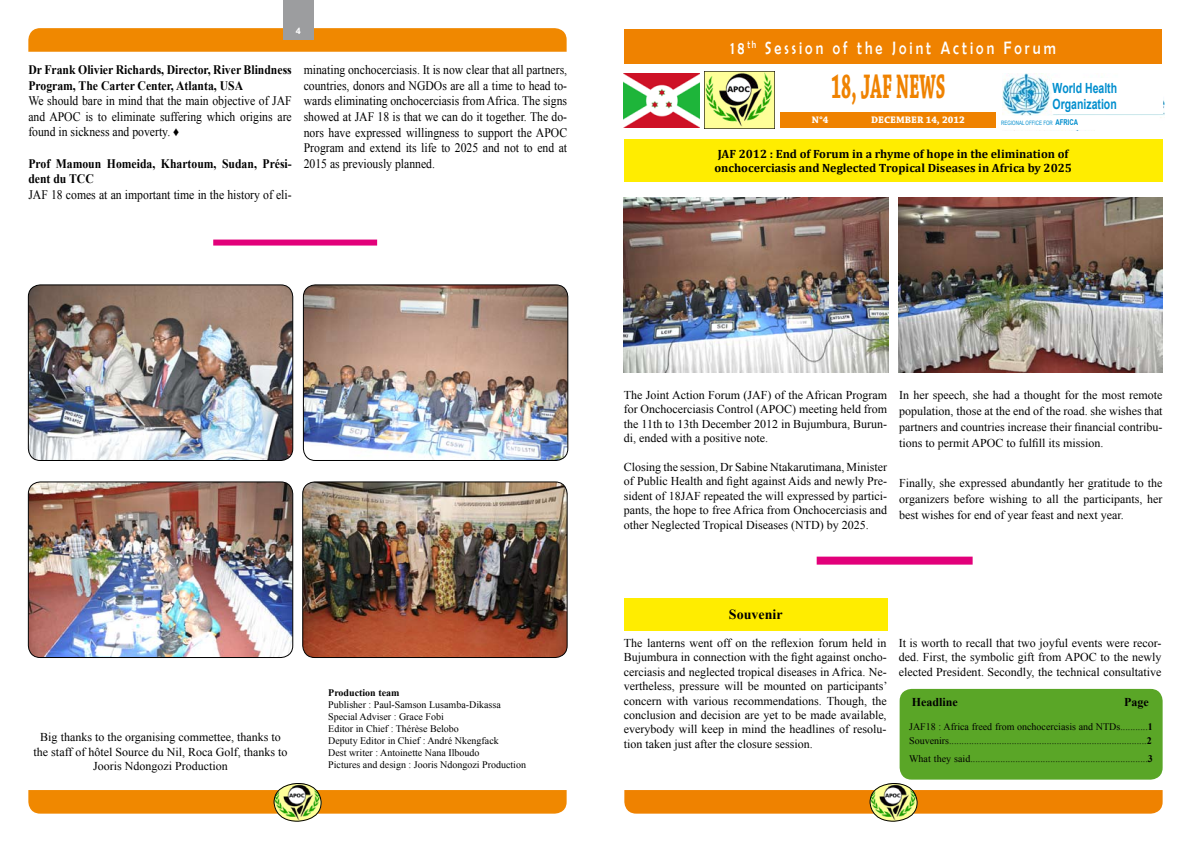
<style>
.page{position:relative;width:1191px;height:842px;background:#fff}
.page>*{position:absolute;margin:0;border:0;box-sizing:border-box;transform-origin:0 0}
.t1{font:700 36px "Chaparral Pro";color:#ef8200;scale:.5 1}
.t2{font:18px "Berlin Sans FB";letter-spacing:.21em;color:#fff;scale:.8 1}
.t3{font:700 14px/16.8px "Arial";color:#008ece;scale:.75 1}
.t4{font:700 14px "Times New Roman";color:#000}
.t5{font:13px/15.6px "Times New Roman";color:#000;text-align:justify;scale:.9 1}
.t6{font:700 13px/15.6px "Times New Roman";color:#000;scale:.9 1}
.t7{font:12px/14.4px "Times New Roman";color:#000;text-align:justify}
.t8{font:700 12px/14.4px "Cambria";color:#000}
.t9{font:700 12px "Times New Roman";color:#000}
.t10{font:10px/12px "Times New Roman";color:#000}
.t11{font:700 10px "Chaparral Pro";color:#fff}
.t12{font:700 10px "Times New Roman";color:#000}
.t13{font:700 9px "Arial";color:#fff}
.t14{font:6px "Arial";color:#008ece;scale:.75 1}
.s1{font-weight:700;font-size:8px}
.s2{font-weight:700}
</style>
<div class="page">
<img style="left:704px;top:72px;width:71px;height:56px">
<img style="left:624px;top:73px;width:75px;height:55px">
<svg style="left:624px;top:790px;width:538px;height:24px;background:#ef8405"></svg>
<img style="left:869px;top:783px;width:48px;height:38px">
<div style="left:869px;top:783px;width:48px;height:38px;border:1px solid #000;border-radius:50%"></div>
<svg style="left:28px;top:790px;width:538px;height:24px;background:#f08a05"></svg>
<img style="left:274px;top:783px;width:47px;height:38px">
<div style="left:274px;top:783px;width:47px;height:38px;border:1px solid #000;border-radius:50%"></div>
<svg style="left:28px;top:28px;width:538px;height:24px;background:#f08a05"></svg>
<div style="left:283px;top:0;width:30px;height:40px;background:#9c9d9f"></div>
<div style="left:816px;top:557px;width:156px;height:8px;background:#e2007a"></div>
<div style="left:624px;top:598px;width:263px;height:32px;background:#ffed00"></div>
<div style="left:899px;top:689px;width:263px;height:91px;background:#5aa627;border-radius:12px"></div>
<img style="left:624px;top:197px;width:264px;height:176px">
<img style="left:28px;top:285px;width:265px;height:175px">
<div style="left:28px;top:285px;width:265px;height:176px;border:1px solid #000;border-radius:12px"></div>
<img style="left:28px;top:482px;width:265px;height:175px">
<div style="left:28px;top:482px;width:265px;height:176px;border:1px solid #000;border-radius:12px"></div>
<img style="left:303px;top:482px;width:264px;height:175px">
<div style="left:302px;top:482px;width:265px;height:176px;border:1px solid #000;border-radius:12px"></div>
<img style="left:303px;top:285px;width:265px;height:175px">
<div style="left:303px;top:285px;width:265px;height:176px;border:1px solid #000;border-radius:12px"></div>
<img style="left:898px;top:197px;width:264px;height:176px">
<div style="left:213px;top:240px;width:164px;height:6px;background:#e2007a"></div>
<div style="left:624px;top:29px;width:538px;height:34px;background:#ef8200"></div>
<div style="left:624px;top:139px;width:538px;height:43px;background:#ffed00"></div>
<div style="left:780px;top:112px;width:216px;height:15px;background:#ef8200"></div>
<img style="left:1002px;top:73px;width:162px;height:45px">
<svg style="left:1002px;top:116px;width:157px;height:2px"></svg>
<div style="left:1052px;top:78px;width:110px;height:36px;background:#fff"></div>
<p class="t13" style="left:296px;top:25px;width:7px">4</p>
<p class="t6" style="left:28px;top:62px;width:294px">Dr Frank Olivier Richards, Director, River Blindness<br>Program, The Carter Center, Atlanta, USA</p>
<p class="t5" style="left:28px;top:93px;width:294px">We should bare in mind that the main objective of JAF and APOC is to eliminate suffering which origins are found in sickness and poverty. ♦</p>
<p class="t6" style="left:28px;top:155px;width:294px">Prof Mamoun Homeida, Khartoum, Sudan, Prési&shy;dent du TCC</p>
<p class="t5" style="left:28px;top:186px;width:294px">JAF 18 comes at an important time in the history of eli-</p>
<p class="t5" style="left:304px;top:62px;width:294px">minating onchocerciasis. It is now clear that all partners, countries, donors and NGDOs are all a time to head to&shy;wards eliminating onchocerciasis from Africa. The signs showed at JAF 18 is that we can do it together. The do&shy;nors have expressed willingness to support the APOC Program and extend its life to 2025 and not to end at 2015 as previously planned.</p>
<h2 class="t2" style="left:730px;top:38px;width:408px">18 <sup>th</sup> Session of the Joint Action Forum</h2>
<h1 class="t1" style="left:831px;top:65px;width:230px">18, JAF NEWS</h1>
<p class="t3" style="left:1052px;top:80px;width:88px">World Health<br>Organization</p>
<p class="t11" style="left:812px;top:114px;width:18px">N°4</p>
<p class="t11" style="left:871px;top:114px;width:95px">DECEMBER 14, 2012</p>
<p class="t14" style="left:1001px;top:118px;width:104px">REGIONAL OFFICE FOR <span class="s1">AFRICA</span></p>
<p class="t8" style="left:714px;top:146px;width:359px">JAF 2012 : End of Forum in a rhyme of hope in the elimination of onchocerciasis and Neglected Tropical Diseases in Africa by 2025</p>
<p class="t7" style="left:34px;top:730px;width:255px;text-align:center">Big thanks to the organising commettee, thanks to the staff of hôtel Source du Nil, Roca Golf, thanks to<br>Jooris Ndongozi Production</p>
<p class="t12" style="left:328px;top:685px;width:73px">Production team</p>
<p class="t10" style="left:328px;top:698px;width:199px">Publisher : Paul-Samson Lusamba-Dikassa Special Adviser : Grace Fobi<br>Editor in Chief : Thérèse Belobo<br>Deputy Editor in Chief : André Nkengfack<br>Dest writer : Antoinette Nana Ilboudo<br>Pictures and design : Jooris Ndongozi Production</p>
<p class="t7" style="left:624px;top:388px;width:265px">The Joint Action Forum (JAF) of the African Program for Onchocerciasis Control (APOC) meeting held from the 11th to 13th December 2012 in Bujumbura, Burun&shy;di, ended with a positive note.</p>
<p class="t7" style="left:624px;top:460px;width:265px">Closing the session, Dr Sabine Ntakarutimana, Minister of Public Health and fight against Aids and newly Pre&shy;sident of 18JAF repeated the will expressed by partici&shy;pants, the hope to free Africa from Onchocerciasis and other Neglected Tropical Diseases (NTD) by 2025.</p>
<p class="t7" style="left:899px;top:387px;width:265px;line-height:16px">In her speech, she had a thought for the most remote population, those at the end of the road. she wishes that partners and countries increase their financial contribu&shy;tions to permit APOC to fulfill its mission.</p>
<p class="t7" style="left:899px;top:475px;width:265px;line-height:16px">Finally, she expressed abundantly her gratitude to the organizers before wishing to all the participants, her best wishes for end of year feast and next year.</p>
<p class="t4" style="left:729px;top:605px;width:55px">Souvenir</p>
<p class="t7" style="left:624px;top:635px;width:265px">The lanterns went off on the reflexion forum held in Bujumbura in connection with the fight against oncho&shy;cerciasis and neglected tropical diseases in Africa. Ne&shy;vertheless, pressure will be mounted on participants’ concern with various recommendations. Though, the conclusion and decision are yet to be made available, everybody will keep in mind the headlines of resolu&shy;tion taken just after the closure session.</p>
<p class="t7" style="left:898px;top:635px;width:264px">It is worth to recall that two joyful events were recor&shy;ded. First, the symbolic gift from APOC to the newly elected President. Secondly, the technical consultative</p>
<p class="t9" style="left:912px;top:693px;width:48px">Headline</p>
<p class="t9" style="left:1124px;top:693px;width:26px">Page</p>
<p class="t10" style="left:909px;top:719px;width:245px;line-height:14.8px">JAF18 : Africa freed from onchocerciasis and NTDs...........<span class="s2">1<br></span>Souvenirs...............................................................................<span class="s2">2</span></p>
<p class="t10" style="left:909px;top:752px;width:245px">What they said.......................................................................<span class="s2">3</span></p>
</div>
